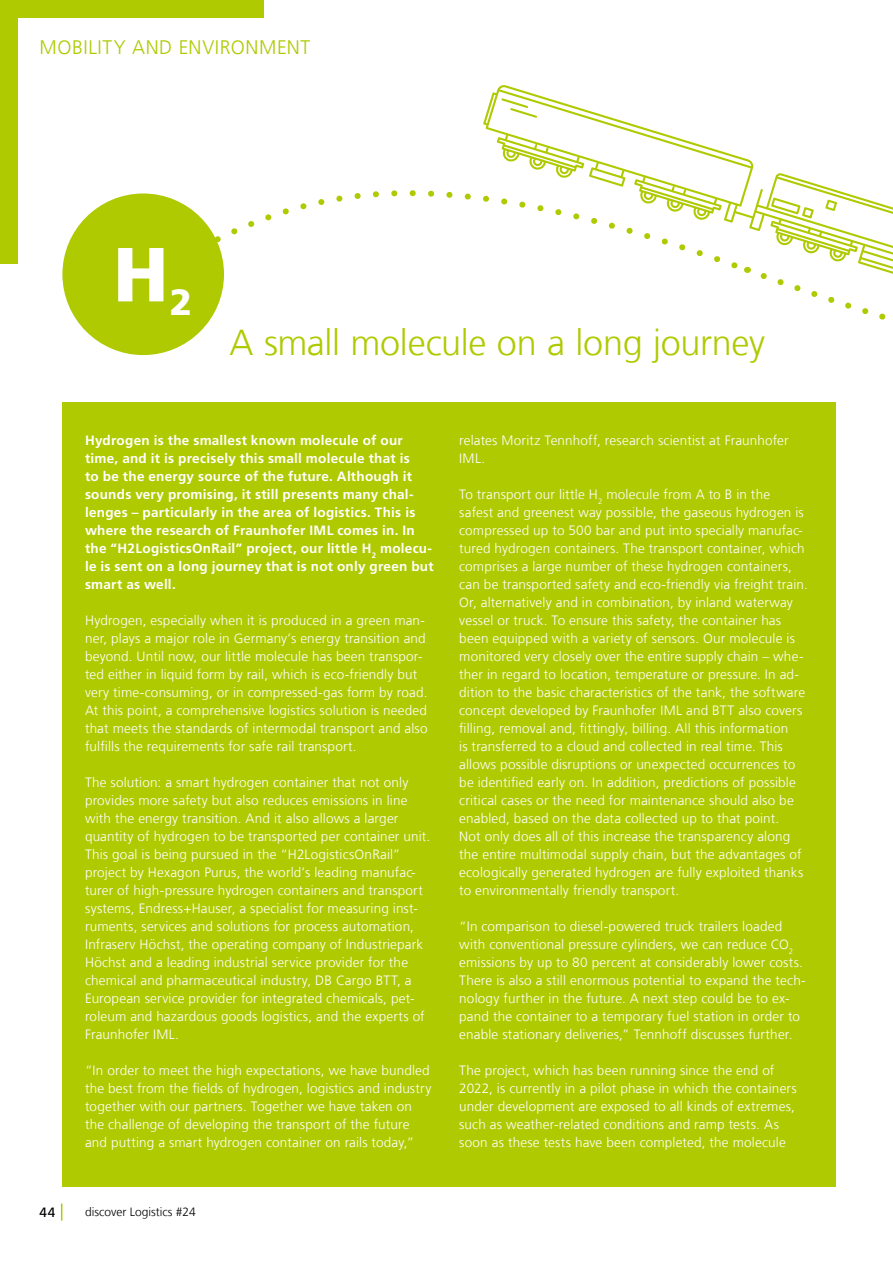
<style>
.page{position:relative;width:893px;height:1263px;background:#fff}
.page>*{position:absolute;margin:0;border:0;box-sizing:border-box;transform-origin:0 0}
.t1{font:900 76.5px "Frutiger LT Com";color:#fff}
.t2{font:300 36px "Frutiger LT Com";letter-spacing:-.005em;color:#afca00}
.t3{font:300 19.5px "Frutiger LT Com";letter-spacing:.03em;color:#afca00}
.t4{font:300 13.5px/18px "Frutiger LT Com";letter-spacing:.015em;color:#fff}
.t5{font:700 13.5px/18px "Frutiger LT Com";letter-spacing:.02em;color:#fff}
.t6{font:13.5px "Frutiger LT Com";color:#000}
.t7{font:300 12px "Frutiger LT Com";color:#000}
</style>
<div class="page">
<div style="left:62px;top:402px;width:774px;height:784px;background:#afca00"></div>
<svg style="left:483px;top:85px;width:410px;height:188px"></svg>
<svg style="left:771px;top:198px;width:43px;height:20px"></svg>
<svg style="left:825px;top:200px;width:12px;height:11px"></svg>
<svg style="left:501px;top:98px;width:36px;height:20px"></svg>
<svg style="left:169px;top:149px;width:577px;height:124px"></svg>
<svg style="left:756px;top:268px;width:137px;height:52px"></svg>
<div style="left:65px;top:196px;width:156px;height:156px;background:#afca00;border-radius:50%"></div>
<div style="left:62px;top:193px;width:162px;height:162px;border:6px solid #afca00;border-radius:50%"></div>
<svg style="left:61px;top:1203px;width:1px;height:17px"></svg>
<div style="left:0;top:0;width:17px;height:264px;background:#afca00"></div>
<div style="left:0;top:0;width:264px;height:17px;background:#afca00"></div>
<h3 class="t3" style="left:40px;top:36px;width:272px">MOBILITY AND ENVIRONMENT</h3>
<h1 class="t1" style="left:113px;top:229px;width:80px">H<sub>2</sub></h1>
<h2 class="t2" style="left:230px;top:322px;width:537px">A small molecule on a long journey</h2>
<p class="t5" style="left:85px;top:431px;width:350px">Hydrogen is the smallest known molecule of our time, and it is precisely this small molecule that is<br>to be the energy source of the future. Although it sounds very promising, it still presents many chal&shy;lenges – particularly in the area of logistics. This is where the research of Fraunhofer IML comes in. In the “H2LogisticsOnRail” project, our little H<sub>2</sub> molecu&shy;le is sent on a long journey that is not only green but smart as well.</p>
<p class="t4" style="left:85px;top:611px;width:344px">Hydrogen, especially when it is produced in a green man&shy;ner, plays a major role in Germany’s energy transition and beyond. Until now, our little molecule has been transpor&shy;ted either in liquid form by rail, which is eco-friendly but very time-consuming, or in compressed-gas form by road.<br>At this point, a comprehensive logistics solution is needed that meets the standards of intermodal transport and also fulfills the requirements for safe rail transport.</p>
<p class="t4" style="left:85px;top:773px;width:347px">The solution: a smart hydrogen container that not only provides more safety but also reduces emissions in line with the energy transition. And it also allows a larger quantity of hydrogen to be transported per container unit.<br>This goal is being pursued in the “H2LogisticsOnRail” project by Hexagon Purus, the world’s leading manufac&shy;turer of high-pressure hydrogen containers and transport systems, Endress+Hauser, a specialist for measuring inst&shy;ruments, services and solutions for process automation, Infraserv Höchst, the operating company of Industriepark Höchst and a leading industrial service provider for the chemical and pharmaceutical industry, DB Cargo BTT, a European service provider for integrated chemicals, pet&shy;roleum and hazardous goods logistics, and the experts of Fraunhofer IML.</p>
<p class="t4" style="left:85px;top:1061px;width:348px">“In order to meet the high expectations, we have bundled the best from the fields of hydrogen, logistics and industry together with our partners. Together we have taken on the challenge of developing the transport of the future and putting a smart hydrogen container on rails today,”</p>
<p class="t6" style="left:40px;top:1204px;width:17px">44</p>
<p class="t7" style="left:85px;top:1205px;width:112px">discover Logistics #24</p>
<p class="t4" style="left:459px;top:431px;width:331px">relates Moritz Tennhoff, research scientist at Fraunhofer<br>IML.</p>
<p class="t4" style="left:459px;top:485px;width:350px">To transport our little H<sub>2</sub> molecule from A to B in the<br>safest and greenest way possible, the gaseous hydrogen is compressed up to 500 bar and put into specially manufac&shy;tured hydrogen containers. The transport container, which comprises a large number of these hydrogen containers, can be transported safety and eco-friendly via freight train.<br>Or, alternatively and in combination, by inland waterway vessel or truck. To ensure this safety, the container has been equipped with a variety of sensors. Our molecule is monitored very closely over the entire supply chain – whe&shy;ther in regard to location, temperature or pressure. In ad&shy;dition to the basic characteristics of the tank, the software concept developed by Fraunhofer IML and BTT also covers filling, removal and, fittingly, billing. All this information<br>is transferred to a cloud and collected in real time. This allows possible disruptions or unexpected occurrences to be identified early on. In addition, predictions of possible critical cases or the need for maintenance should also be enabled, based on the data collected up to that point.<br>Not only does all of this increase the transparency along the entire multimodal supply chain, but the advantages of ecologically generated hydrogen are fully exploited thanks to environmentally friendly transport.</p>
<p class="t4" style="left:459px;top:917px;width:348px">“In comparison to diesel-powered truck trailers loaded with conventional pressure cylinders, we can reduce CO<sub>2 </sub>emissions by up to 80 percent at considerably lower costs.<br>There is also a still enormous potential to expand the tech&shy;nology further in the future. A next step could be to ex&shy;pand the container to a temporary fuel station in order to enable stationary deliveries,” Tennhoff discusses further.</p>
<p class="t4" style="left:459px;top:1061px;width:339px">The project, which has been running since the end of 2022, is currently in a pilot phase in which the containers under development are exposed to all kinds of extremes, such as weather-related conditions and ramp tests. As soon as these tests have been completed, the molecule</p>
</div>
